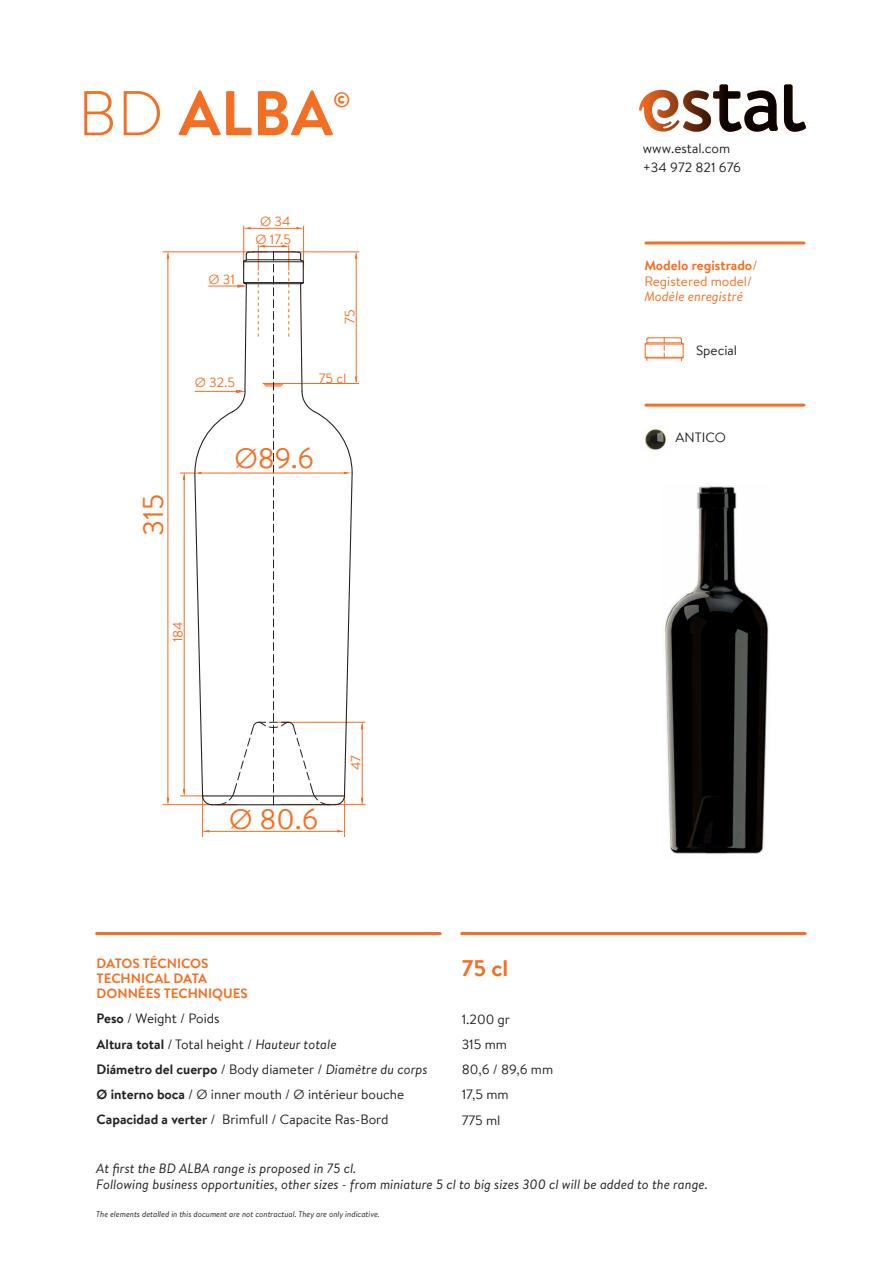
<style>
.page{position:relative;width:893px;height:1263px;background:#fff}
.page>*{position:absolute;margin:0;border:0;box-sizing:border-box;transform-origin:0 0}
.t1{font:700 63px "Brandon Text";color:#f36f23}
.t2{font:28.5px "Brandon Text";color:#f36f23}
.t3{font:700 22.5px "Brandon Text";color:#f36f23}
.t4{font:700 21px "Brandon Text";color:#f36f23}
.t5{font:13.5px/25.2px "Brandon Text";color:#231f20}
.t6{font:italic 13.5px/15.6px "Brandon Text";color:#231f20}
.t7{font:13.5px/15.6px "Brandon Text";color:#f36f23}
.t8{font:700 13.5px/15px "Brandon Text";color:#f36f23}
.t9{font:italic 13.5px "Brandon Text";color:#f36f23}
.t10{font:italic 8.25px "Brandon Text";color:#231f20}
.s1{font-weight:300}
.s2{font-weight:700}
.s3{font-style:italic}
</style>
<div class="page">
<hr style="left:97px;top:932px;width:343px;height:3px;background:#f36f23">
<hr style="left:646px;top:241px;width:158px;height:3px;background:#f36f23">
<hr style="left:646px;top:404px;width:158px;height:3px;background:#f36f23">
<svg style="left:639px;top:84px;width:167px;height:48px"></svg>
<hr style="left:303px;top:226px;width:1px;height:41px;background:#f36c23">
<hr style="left:243px;top:226px;width:1px;height:41px;background:#f36c23">
<hr style="left:344px;top:794px;width:1px;height:43px;background:#f36c23">
<hr style="left:202px;top:794px;width:1px;height:43px;background:#f36c23">
<hr style="left:163px;top:804px;width:75px;height:1px;background:#f36c23">
<hr style="left:163px;top:252px;width:105px;height:1px;background:#f36c23">
<hr style="left:278px;top:722px;width:87px;height:1px;background:#f36c23">
<hr style="left:281px;top:804px;width:84px;height:1px;background:#f36c23">
<img style="left:645px;top:429px;width:21px;height:22px">
<hr style="left:462px;top:932px;width:343px;height:3px;background:#f36f23">
<hr style="left:204px;top:831px;width:138px;height:1px;background:#f36c23">
<hr style="left:168px;top:254px;width:1px;height:549px;background:#f36c23">
<svg style="left:180px;top:245px;width:183px;height:561px"></svg>
<hr style="left:199px;top:473px;width:146px;height:1px;background:#f36c23">
<hr style="left:203px;top:795px;width:141px;height:1px;background:#231f20">
<img style="left:665px;top:485px;width:105px;height:371px">
<hr style="left:249px;top:228px;width:49px;height:1px;background:#f36c23">
<svg style="left:645px;top:337px;width:39px;height:24px"></svg>
<hr style="left:647px;top:342px;width:34px;height:1px;background:#f36c23">
<hr style="left:645px;top:344px;width:38px;height:1px;background:#f36c23">
<hr style="left:645px;top:357px;width:38px;height:1px;background:#f36c23">
<hr style="left:647px;top:358px;width:35px;height:1px;background:#f36c23">
<h1 class="t1" style="left:78px;top:69px;width:257px"><span class="s1">BD</span> ALBA</h1>
<h3 class="t4" style="left:333px;top:85px;width:19px">©</h3>
<p class="t7" style="left:260px;top:213px;width:32px">Ø 34</p>
<p class="t7" style="left:209px;top:271px;width:28px">Ø 31</p>
<p class="t7" style="left:255px;top:231px;width:37px">Ø 17.5</p>
<p class="t7" style="left:195px;top:375px;width:42px">Ø 32.5</p>
<p class="t7" style="left:342px;top:324px;width:16px;rotate:-90deg">75</p>
<p class="t7" style="left:319px;top:370px;width:29px">75 cl</p>
<h2 class="t2" style="left:134px;top:536px;width:43px;rotate:-90deg">315</h2>
<p class="t7" style="left:170px;top:642px;width:23px;rotate:-90deg">184</p>
<h2 class="t2" style="left:234px;top:439px;width:81px">Ø89.6</h2>
<h2 class="t2" style="left:229px;top:800px;width:91px">Ø 80.6</h2>
<p class="t7" style="left:348px;top:770px;width:17px;rotate:-90deg">47</p>
<p class="t8" style="left:97px;top:956px;width:153px">DATOS TÉCNICOS<br>TECHNICAL DATA<br>DONNÉES TECHNIQUES</p>
<p class="t5" style="left:97px;top:1006px;width:333px"><span class="s2">Peso</span> / Weight / Poids<br><span class="s2">Altura total</span> / Total height / <span class="s3">Hauteur totale<br></span><span class="s2">Diámetro del cuerpo</span> / Body diameter / <span class="s3">Diamètre du corps </span><span class="s2">Ø interno boca</span> / Ø inner mouth / Ø intérieur bouche <span class="s2">Capacidad a verter</span> / Brimfull / Capacite Ras-Bord</p>
<h3 class="t3" style="left:462px;top:952px;width:48px">75 cl</h3>
<p class="t5" style="left:462px;top:1006px;width:93px">1.200 gr<br>315 mm<br>80,6 / 89,6 mm<br>17,5 mm<br>775 ml</p>
<p class="t5" style="left:643px;top:138px;width:100px;line-height:18.6px">www.estal.com +34 972 821 676</p>
<p class="t7" style="left:644px;top:257px;width:115px"><span class="s2">Modelo registrado</span>/<br>Registered model/</p>
<p class="t9" style="left:644px;top:287px;width:100px">Modèle enregistré</p>
<p class="t5" style="left:696px;top:337px;width:43px">Special</p>
<p class="t5" style="left:676px;top:425px;width:52px">ANTICO</p>
<p class="t6" style="left:96px;top:1160px;width:613px">At first the BD ALBA range is proposed in 75 cl.<br>Following business opportunities, other sizes - from miniature 5 cl to big sizes 300 cl will be added to the range.</p>
<p class="t10" style="left:96px;top:1208px;width:285px">The elements detalled in this document are not contractual. They are only indicative.</p>
</div>
